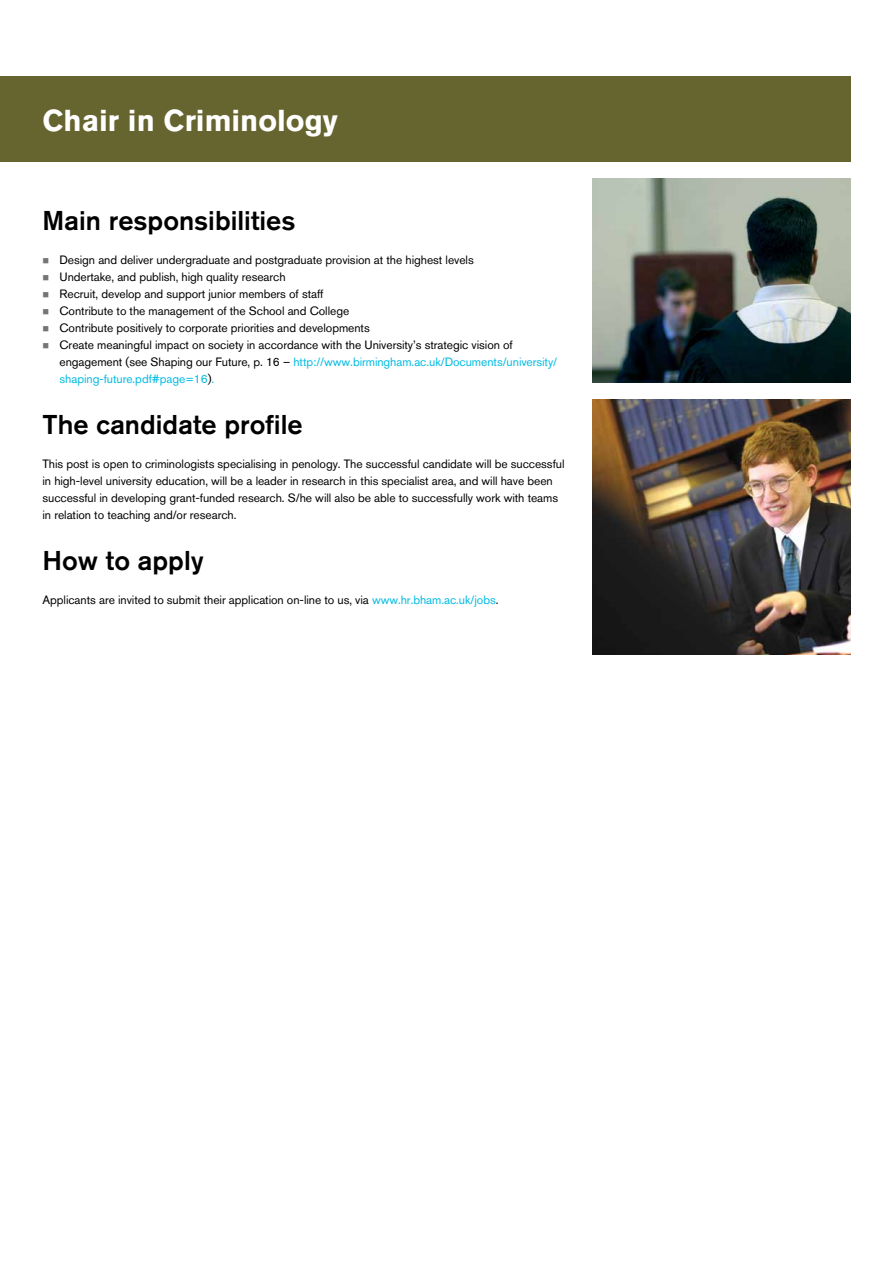
<style>
.page{position:relative;width:893px;height:1263px;background:#fff}
.page>*{position:absolute;margin:0;border:0;box-sizing:border-box;transform-origin:0 0}
.t1{font:700 30px "Akzidenz Grotesk BQ";color:#fff}
.t2{font:500 27px "Akzidenz Grotesk BQ";color:#000}
.t3{font:12px/17px "Akzidenz Grotesk BQ";letter-spacing:-.005em;color:#000}
.s1{color:#757477}
.s2{color:#00bbe3}
</style>
<div class="page">
<img style="left:592px;top:179px;width:258px;height:204px">
<img style="left:592px;top:400px;width:258px;height:255px">
<div style="left:0;top:77px;width:850px;height:85px;background:#67652f"></div>
<h1 class="t1" style="left:43px;top:103px;width:297px">Chair in Criminology</h1>
<h2 class="t2" style="left:43px;top:204px;width:254px">Main responsibilities</h2>
<p class="t3" style="left:43px;top:251px;width:433px"><span class="s1">■</span> Design and deliver undergraduate and postgraduate provision at the highest levels</p>
<p class="t3" style="left:43px;top:268px;width:245px"><span class="s1">■</span> Undertake, and publish, high quality research</p>
<p class="t3" style="left:43px;top:285px;width:282px"><span class="s1">■</span> Recruit, develop and support junior members of staff</p>
<p class="t3" style="left:43px;top:302px;width:308px"><span class="s1">■</span> Contribute to the management of the School and College</p>
<p class="t3" style="left:43px;top:319px;width:329px"><span class="s1">■</span> Contribute positively to corporate priorities and developments</p>
<p class="t3" style="left:60px;top:336px;width:499px;text-indent:-17px"><span class="s1">■</span> Create meaningful impact on society in accordance with the University’s strategic vision of engagement (see Shaping our Future, p. 16 – <span class="s2">http://www.birmingham.ac.uk/Documents/university/ shaping-future.pdf#page=16</span>)<span class="s2">.</span></p>
<h2 class="t2" style="left:43px;top:408px;width:262px">The candidate profile</h2>
<p class="t3" style="left:43px;top:455px;width:523px">This post is open to criminologists specialising in penology. The successful candidate will be successful in high-level university education, will be a leader in research in this specialist area, and will have been successful in developing grant-funded research. S/he will also be able to successfully work with teams in relation to teaching and/or research.</p>
<h2 class="t2" style="left:43px;top:544px;width:163px">How to apply</h2>
<p class="t3" style="left:43px;top:591px;width:457px">Applicants are invited to submit their application on-line to us, via <span class="s2">www.hr.bham.ac.uk/jobs</span>.</p>
</div>
